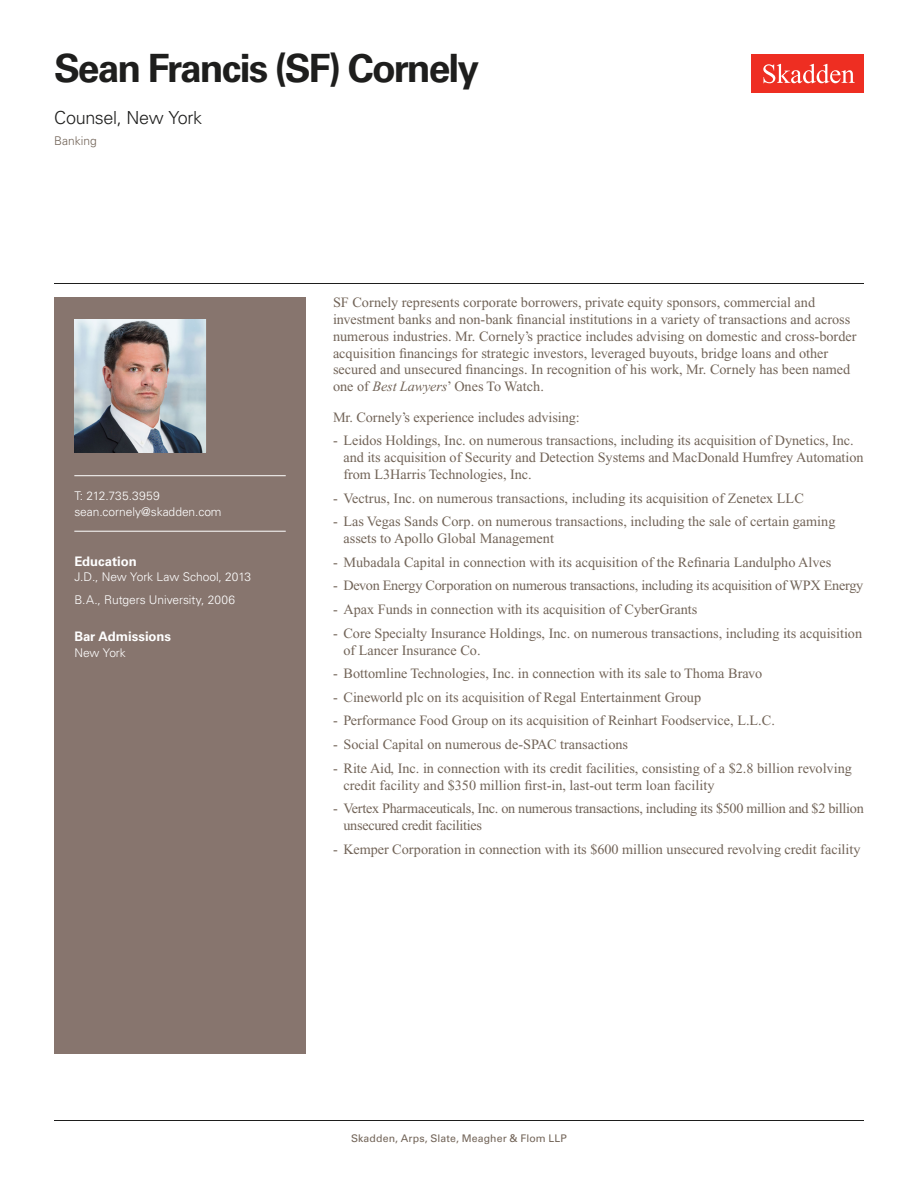
<style>
.page{position:relative;width:918px;height:1188px;background:#fff}
.page>*{position:absolute;margin:0;border:0;box-sizing:border-box;transform-origin:0 0}
.Name{font:700 39px "Univers LT Std";letter-spacing:-.05em;color:#1e1e1d}
.Title_and_Office{font:300 18px "Univers LT Std";letter-spacing:-.02em;color:#1e1e1d}
.Main_Body_Bulleted{font:14.25px/16.8px "Times New Roman PS Std";color:#726458}
.Main_Body{font:14.25px/16.8px "Times New Roman PS Std";color:#726458}
.Main_Body_Bulleted-2{font:14.25px/16.8px "Times New Roman PS Std";letter-spacing:-.02em;color:#726458}
.Bar_Admission_Education{font:700 13.2px "Univers LT Std";letter-spacing:-.005em;color:#fff}
.Sidebar_text{font:300 12px "Univers LT Std";letter-spacing:-.005em;color:#fff}
.Email{font:300 12px "Univers LT Std";letter-spacing:-.005em;color:#fff}
.Phone_Number{font:300 12px "Univers LT Std";letter-spacing:.015em;color:#fff}
.Practice{font:300 12px "Univers LT Std";color:#726458}
.Folio{font:10.5px "Univers LT Std";letter-spacing:.01em;color:#726458}
.s1{font-style:italic}
</style>
<div class="page">
<div style="left:752px;top:54px;width:112px;height:39px;background:#ee2e22"></div>
<svg style="left:763px;top:64px;width:92px;height:19px"></svg>
<div style="left:54px;top:297px;width:252px;height:756px;background:#87756e"></div>
<hr style="left:74px;top:475px;width:212px;height:1px;background:#fff">
<hr style="left:74px;top:531px;width:212px;height:1px;background:#fff">
<img style="left:74px;top:320px;width:132px;height:132px">
<hr style="left:54px;top:1120px;width:810px;height:1px;background:#1e1e1d">
<hr style="left:54px;top:283px;width:810px;height:1px;background:#1e1e1d">
<h1 class="Name" style="left:54px;top:46px;width:427px">Sean Francis (SF) Cornely</h1>
<h2 class="Title_and_Office" style="left:54px;top:107px;width:150px">Counsel, New York</h2>
<h3 class="Practice" style="left:54px;top:134px;width:44px">Banking</h3>
<p class="Phone_Number" style="left:74px;top:489px;width:87px">T: 212.735.3959</p>
<p class="Email" style="left:74px;top:504px;width:149px">sean.cornely@skadden.com</p>
<p class="Bar_Admission_Education" style="left:74px;top:553px;width:64px">Education</p>
<p class="Sidebar_text" style="left:74px;top:570px;width:178px">J.D., New York Law School, 2013</p>
<p class="Sidebar_text" style="left:74px;top:592px;width:162px">B.A., Rutgers University, 2006</p>
<p class="Bar_Admission_Education" style="left:74px;top:629px;width:98px">Bar Admissions</p>
<p class="Sidebar_text" style="left:74px;top:645px;width:53px">New York</p>
<p class="Main_Body" style="left:333px;top:294px;width:525px">SF Cornely represents corporate borrowers, private equity sponsors, commercial and investment banks and non-bank financial institutions in a variety of transactions and across numerous industries. Mr. Cornely’s practice includes advising on domestic and cross-border acquisition financings for strategic investors, leveraged buyouts, bridge loans and other secured and unsecured financings. In recognition of his work, Mr. Cornely has been named one of <span class="s1">Best Lawyers</span>’ Ones To Watch.</p>
<p class="Main_Body" style="left:333px;top:409px;width:248px">Mr. Cornely’s experience includes advising:</p>
<p class="Main_Body_Bulleted" style="left:344px;top:432px;width:522px;text-indent:-10px">- Leidos Holdings, Inc. on numerous transactions, including its acquisition of Dynetics, Inc. and its acquisition of Security and Detection Systems and MacDonald Humfrey Automation from L3Harris Technologies, Inc.</p>
<p class="Main_Body_Bulleted" style="left:333px;top:490px;width:472px">- Vectrus, Inc. on numerous transactions, including its acquisition of Zenetex LLC</p>
<p class="Main_Body_Bulleted" style="left:344px;top:513px;width:493px;text-indent:-10px">- Las Vegas Sands Corp. on numerous transactions, including the sale of certain gaming assets to Apollo Global Management</p>
<p class="Main_Body_Bulleted" style="left:333px;top:554px;width:500px">- Mubadala Capital in connection with its acquisition of the Refinaria Landulpho Alves</p>
<p class="Main_Body_Bulleted-2" style="left:333px;top:577px;width:532px">- Devon Energy Corporation on numerous transactions, including its acquisition of WPX Energy</p>
<p class="Main_Body_Bulleted" style="left:333px;top:601px;width:366px">- Apax Funds in connection with its acquisition of CyberGrants</p>
<p class="Main_Body_Bulleted" style="left:344px;top:625px;width:520px;text-indent:-10px">- Core Specialty Insurance Holdings, Inc. on numerous transactions, including its acquisition of Lancer Insurance Co.</p>
<p class="Main_Body_Bulleted" style="left:333px;top:665px;width:431px">- Bottomline Technologies, Inc. in connection with its sale to Thoma Bravo</p>
<p class="Main_Body_Bulleted" style="left:333px;top:689px;width:370px">- Cineworld plc on its acquisition of Regal Entertainment Group</p>
<p class="Main_Body_Bulleted" style="left:333px;top:712px;width:443px">- Performance Food Group on its acquisition of Reinhart Foodservice, L.L.C.</p>
<p class="Main_Body_Bulleted" style="left:333px;top:736px;width:297px">- Social Capital on numerous de-SPAC transactions</p>
<p class="Main_Body_Bulleted" style="left:344px;top:760px;width:510px;text-indent:-10px">- Rite Aid, Inc. in connection with its credit facilities, consisting of a $2.8 billion revolving credit facility and $350 million first-in, last-out term loan facility</p>
<p class="Main_Body_Bulleted-2" style="left:344px;top:800px;width:522px;text-indent:-10px">- Vertex Pharmaceuticals, Inc. on numerous transactions, including its $500 million and $2 billion unsecured credit facilities</p>
<p class="Main_Body_Bulleted" style="left:333px;top:841px;width:529px">- Kemper Corporation in connection with its $600 million unsecured revolving credit facility</p>
<p class="Folio" style="left:351px;top:1132px;width:217px">Skadden, Arps, Slate, Meagher &amp; Flom LLP</p>
</div>
